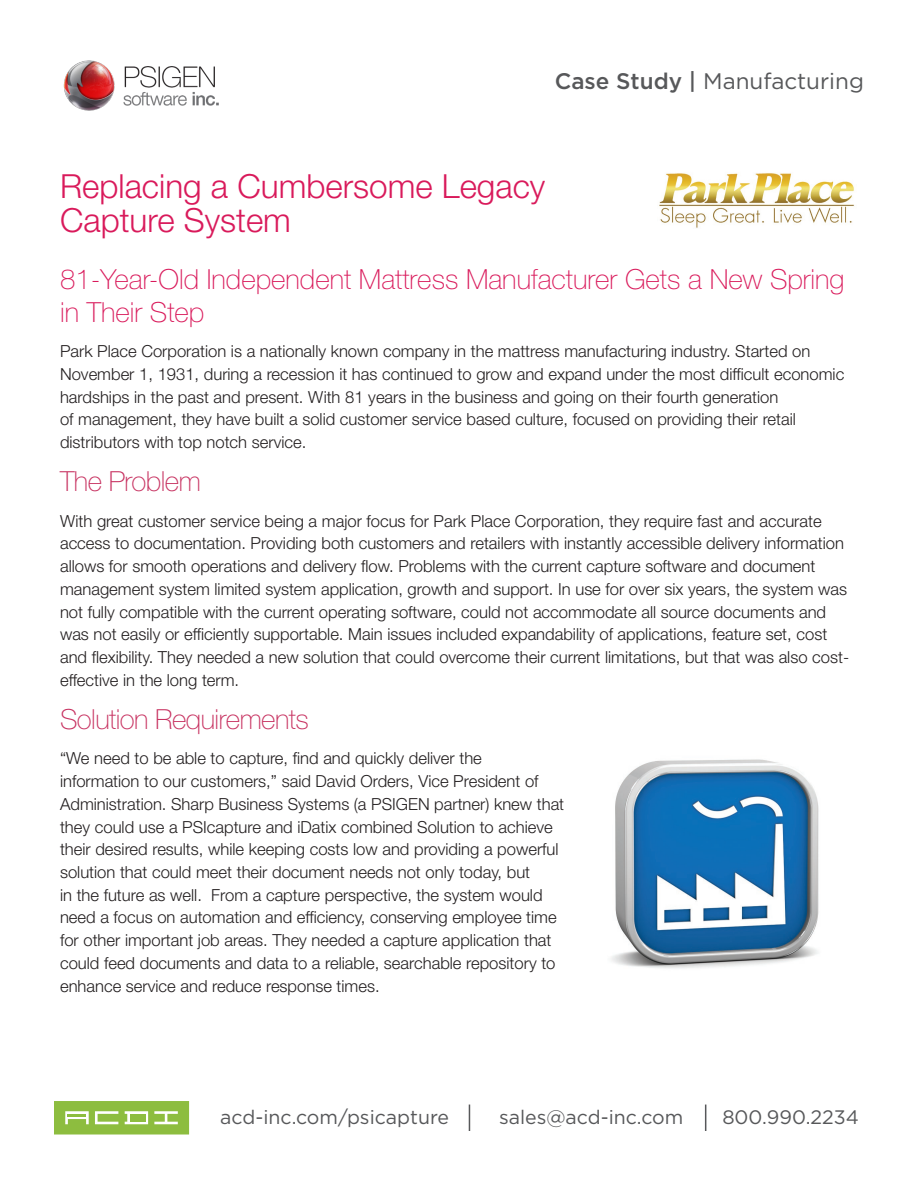
<style>
.page{position:relative;width:918px;height:1188px;background:#fff}
.page>*{position:absolute;margin:0;border:0;box-sizing:border-box;transform-origin:0 0}
.t1{font:300 33.3px/33.3px "Helvetica Neue LT Std";color:#d91a5b}
.t2{font:100 27.75px/33.3px "Helvetica Neue LT Std";color:#d91a5b}
.t3{font:100 27.75px "Helvetica Neue LT Std";letter-spacing:-.02em;color:#c73160}
.t4{font:22.5px "Gotham";color:#57585a}
.t5{font:19.5px "Gotham";color:#57585a}
.t6{font:300 16.65px/22.6px "Helvetica Neue LT Std";color:#231f20}
.s1{font-weight:500}
</style>
<div class="page">
<img style="left:63px;top:60px;width:156px;height:51px">
<svg style="left:54px;top:1101px;width:135px;height:34px;background:#9dc65a"></svg>
<svg style="left:469px;top:1105px;width:1px;height:26px"></svg>
<svg style="left:705px;top:1105px;width:1px;height:26px"></svg>
<img style="left:659px;top:173px;width:195px;height:55px">
<img style="left:611px;top:759px;width:208px;height:210px">
<h3 class="t4" style="left:555px;top:67px;width:311px"><span class="s1">Case Study |</span> Manufacturing</h3>
<p class="t1" style="left:60px;top:169px;width:487px">Replacing a Cumbersome Legacy<br>Capture System</p>
<p class="t2" style="left:60px;top:262px;width:786px">81-Year-Old Independent Mattress Manufacturer Gets a New Spring in Their Step</p>
<p class="t6" style="left:60px;top:340px;width:786px">Park Place Corporation is a nationally known company in the mattress manufacturing industry. Started on November 1, 1931, during a recession it has continued to grow and expand under the most difficult economic hardships in the past and present. With 81 years in the business and going on their fourth generation<br>of management, they have built a solid customer service based culture, focused on providing their retail distributors with top notch service.</p>
<p class="t3" style="left:60px;top:466px;width:142px">The Problem</p>
<p class="t6" style="left:60px;top:509px;width:791px">With great customer service being a major focus for Park Place Corporation, they require fast and accurate access to documentation. Providing both customers and retailers with instantly accessible delivery information allows for smooth operations and delivery flow. Problems with the current capture software and document management system limited system application, growth and support. In use for over six years, the system was not fully compatible with the current operating software, could not accommodate all source documents and was not easily or efficiently supportable. Main issues included expandability of applications, feature set, cost and flexibility. They needed a new solution that could overcome their current limitations, but that was also cost&shy;effective in the long term.</p>
<p class="t3" style="left:60px;top:703px;width:250px">Solution Requirements</p>
<p class="t6" style="left:60px;top:747px;width:506px">“We need to be able to capture, find and quickly deliver the information to our customers,” said David Orders, Vice President of Administration. Sharp Business Systems (a PSIGEN partner) knew that they could use a PSIcapture and iDatix combined Solution to achieve their desired results, while keeping costs low and providing a powerful solution that could meet their document needs not only today, but<br>in the future as well. From a capture perspective, the system would need a focus on automation and efficiency, conserving employee time for other important job areas. They needed a capture application that could feed documents and data to a reliable, searchable repository to enhance service and reduce response times.</p>
<p class="t5" style="left:220px;top:1105px;width:230px">acd-inc.com/psicapture</p>
<p class="t5" style="left:499px;top:1105px;width:186px">sales@acd-inc.com</p>
<p class="t5" style="left:722px;top:1105px;width:138px">800.990.2234</p>
</div>
